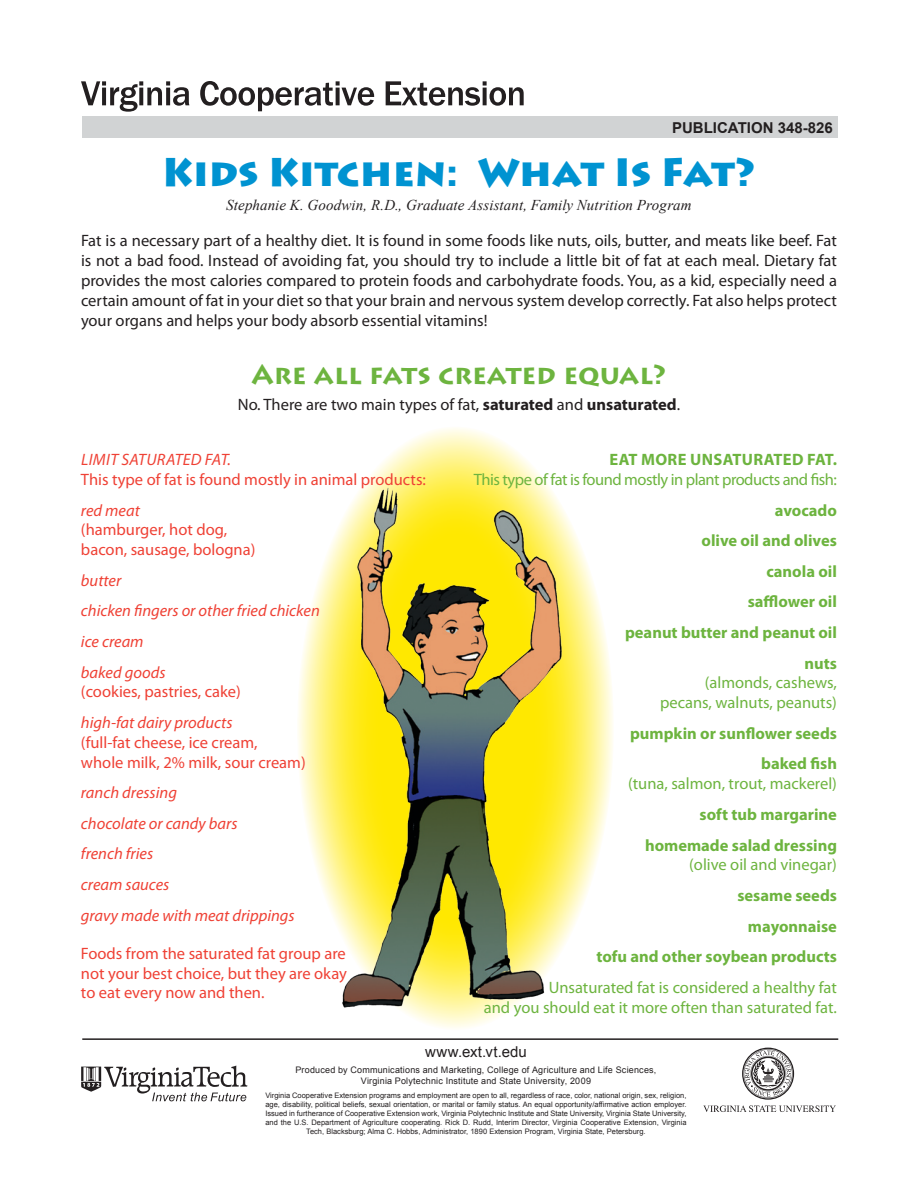
<style>
.page{position:relative;width:918px;height:1188px;background:#fff}
.page>*{position:absolute;margin:0;border:0;box-sizing:border-box;transform-origin:0 0}
.t1{font:900 39px "Lithos Pro";color:#0093d1}
.t2{font:700 27px "Lithos Pro";color:#6db43f}
.t3{font:16.5px/19.8px "Myriad Pro";color:#231f20;text-align:justify}
.t4{font:16.5px/19.8px "Myriad Pro";color:#ef4135}
.t5{font:700 16.5px/30.6px "Myriad Pro";color:#6db43f;text-align:right}
.t6{font:16.5px/19.8px "Myriad Pro";color:#6db43f;text-align:right}
.t7{font:italic 16.5px/30.6px "Myriad Pro";color:#ef4135}
.t8{font:16.5px "Myriad Pro";letter-spacing:-.03em;color:#6db43f}
.t9{font:700 16.5px "Myriad Pro";letter-spacing:.02em;color:#6db43f}
.t10{font:italic 16.5px "Myriad Pro";letter-spacing:.02em;color:#ef4135}
.t11{font:italic 15px "Times New Roman";letter-spacing:.01em;color:#231f20}
.t12{font:700 15px "Arial";color:#231f20}
.t13{font:15px "Arial";letter-spacing:.025em;color:#231f20}
.t14{font:9px/10.8px "Arial";letter-spacing:.02em;color:#231f20;text-align:center}
.t15{font:7.5px/9px "Arial";color:#231f20;text-align:center}
.s1{font-weight:700}
</style>
<div class="page">
<svg style="left:297px;top:426px;width:317px;height:605px;background:#fff7b2"></svg>
<div style="left:82px;top:117px;width:756px;height:21px;background:#d1d3d4"></div>
<svg style="left:703px;top:1048px;width:133px;height:64px"></svg>
<hr style="left:82px;top:1038px;width:756px;height:2px;background:#231f20">
<svg style="left:81px;top:1066px;width:166px;height:35px"></svg>
<svg style="left:81px;top:81px;width:108px;height:31px"></svg>
<svg style="left:200px;top:81px;width:174px;height:30px"></svg>
<svg style="left:386px;top:81px;width:138px;height:25px"></svg>
<img style="left:333px;top:434px;width:239px;height:577px">
<h3 class="t12" style="left:672px;top:119px;width:162px">PUBLICATION 348-826</h3>
<h1 class="t1" style="left:162px;top:148px;width:595px">Kids Kitchen: What Is Fat?</h1>
<h3 class="t11" style="left:226px;top:196px;width:467px">Stephanie K. Goodwin, R.D., Graduate Assistant, Family Nutrition Program</h3>
<p class="t3" style="left:81px;top:231px;width:758px">Fat is a necessary part of a healthy diet. It is found in some foods like nuts, oils, butter, and meats like beef. Fat is not a bad food. Instead of avoiding fat, you should try to include a little bit of fat at each meal. Dietary fat provides the most calories compared to protein foods and carbohydrate foods. You, as a kid, especially need a certain amount of fat in your diet so that your brain and nervous system develop correctly. Fat also helps protect your organs and helps your body absorb essential vitamins!</p>
<h2 class="t2" style="left:251px;top:359px;width:417px">Are all fats created equal?</h2>
<h3 class="t3" style="left:238px;top:394px;width:444px">No. There are two main types of fat, <span class="s1">saturated</span> and <span class="s1">unsaturated</span>.</h3>
<h3 class="t10" style="left:81px;top:449px;width:151px">Limit saturated fat.</h3>
<h3 class="t4" style="left:81px;top:469px;width:346px">This type of fat is found mostly in animal products:</h3>
<h3 class="t7" style="left:81px;top:494px;width:61px">red meat</h3>
<h3 class="t4" style="left:81px;top:520px;width:176px">(hamburger, hot dog, bacon, sausage, bologna)</h3>
<h3 class="t7" style="left:81px;top:565px;width:240px">butter<br>chicken fingers or other fried chicken ice cream<br>baked goods</h3>
<h3 class="t4" style="left:81px;top:682px;width:161px">(cookies, pastries, cake)</h3>
<h3 class="t7" style="left:81px;top:707px;width:153px">high-fat dairy products</h3>
<h3 class="t4" style="left:81px;top:732px;width:226px">(full-fat cheese, ice cream,<br>whole milk, 2% milk, sour cream)</h3>
<h3 class="t7" style="left:81px;top:777px;width:215px">ranch dressing<br>chocolate or candy bars<br>french fries<br>cream sauces<br>gravy made with meat drippings</h3>
<h3 class="t4" style="left:81px;top:943px;width:267px;text-align:justify">Foods from the saturated fat group are not your best choice, but they are okay to eat every now and then.</h3>
<h3 class="t9" style="left:610px;top:449px;width:229px">Eat more unsaturated fat.</h3>
<h3 class="t8" style="left:474px;top:469px;width:365px">This type of fat is found mostly in plant products and fish:</h3>
<h3 class="t5" style="left:625px;top:494px;width:213px">avocado<br>olive oil and olives<br>canola oil<br>safflower oil<br>peanut butter and peanut oil nuts</h3>
<h3 class="t6" style="left:660px;top:673px;width:178px">(almonds, cashews, pecans, walnuts, peanuts)</h3>
<h3 class="t5" style="left:630px;top:717px;width:208px">pumpkin or sunflower seeds baked fish</h3>
<h3 class="t6" style="left:628px;top:774px;width:210px">(tuna, salmon, trout, mackerel)</h3>
<h3 class="t5" style="left:645px;top:798px;width:194px">soft tub margarine homemade salad dressing</h3>
<h3 class="t6" style="left:689px;top:855px;width:149px">(olive oil and vinegar)</h3>
<h3 class="t5" style="left:596px;top:880px;width:242px">sesame seeds<br>mayonnaise<br>tofu and other soybean products</h3>
<h3 class="t6" style="left:484px;top:977px;width:355px">Unsaturated fat is considered a healthy fat<br>and you should eat it more often than saturated fat.</h3>
<h3 class="t13" style="left:425px;top:1043px;width:103px">www.ext.vt.edu</h3>
<p class="t14" style="left:295px;top:1064px;width:362px">Produced by Communications and Marketing, College of Agriculture and Life Sciences,<br>Virginia Polytechnic Institute and State University, 2009</p>
<p class="t15" style="left:265px;top:1091px;width:423px">Virginia Cooperative Extension programs and employment are open to all, regardless of race, color, national origin, sex, religion, age, disability, political beliefs, sexual orientation, or marital or family status. An equal opportunity/affirmative action employer.<br>Issued in furtherance of Cooperative Extension work, Virginia Polytechnic Institute and State University, Virginia State University, and the U.S. Department of Agriculture cooperating. Rick D. Rudd, Interim Director, Virginia Cooperative Extension, Virginia Tech, Blacksburg; Alma C. Hobbs, Administrator, 1890 Extension Program, Virginia State, Petersburg.</p>
</div>
